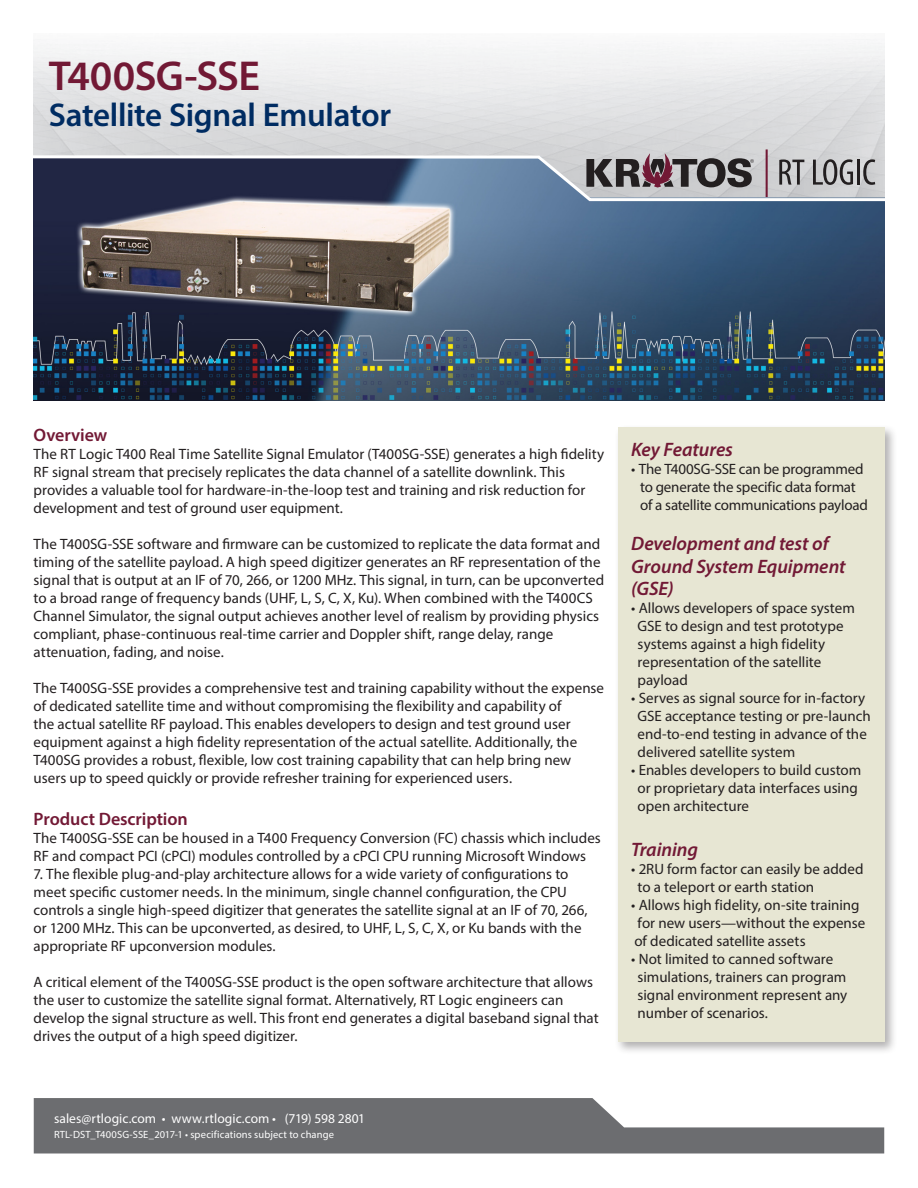
<style>
.page{position:relative;width:918px;height:1188px;background:#fff}
.page>*{position:absolute;margin:0;border:0;box-sizing:border-box;transform-origin:0 0}
.Main_Title{font:600 42px "Myriad Pro";letter-spacing:-.015em;color:#721935}
.SubTitle{font:600 33px "Myriad Pro";letter-spacing:-.01em;color:#002c62}
.Box_Title{font:italic 600 19.5px/22.5px "Myriad Pro";letter-spacing:-.005em;color:#721935}
.Heading_1{font:600 18px "Myriad Pro";letter-spacing:-.005em;color:#721935}
.Body_Text{font:15px/18px "Myriad Pro";color:#231f20}
.Footer9{font:13.5px "Myriad Pro";letter-spacing:.005em;color:#fff}
.t1{font:10.5px "Myriad Pro";letter-spacing:.01em;color:#fff}
</style>
<div class="page">
<svg style="left:34px;top:1098px;width:850px;height:56px;fill:#6c6d70"></svg>
<hr style="left:766px;top:149px;width:2px;height:48px;background:#721935">
<div style="left:614px;top:424px;width:283px;height:631px;background:#231f20;opacity:.35"></div>
<div style="left:618px;top:428px;width:266px;height:614px;background:#e7e6d3"></div>
<img style="left:34px;top:203px;width:850px;height:197px">
<svg style="left:33px;top:153px;width:852px;height:50px"></svg>
<p class="Main_Title" style="left:49px;top:50px;width:213px">T400SG-SSE</p>
<p class="SubTitle" style="left:49px;top:94px;width:344px">Satellite Signal Emulator</p>
<p class="Heading_1" style="left:34px;top:424px;width:75px">Overview</p>
<p class="Body_Text" style="left:34px;top:445px;width:572px">The RT Logic T400 Real Time Satellite Signal Emulator (T400SG-SSE) generates a high fidelity RF signal stream that precisely replicates the data channel of a satellite downlink. This provides a valuable tool for hardware-in-the-loop test and training and risk reduction for development and test of ground user equipment.</p>
<p class="Body_Text" style="left:34px;top:535px;width:572px">The T400SG-SSE software and firmware can be customized to replicate the data format and timing of the satellite payload. A high speed digitizer generates an RF representation of the signal that is output at an IF of 70, 266, or 1200 MHz. This signal, in turn, can be upconverted to a broad range of frequency bands (UHF, L, S, C, X, Ku). When combined with the T400CS Channel Simulator, the signal output achieves another level of realism by providing physics compliant, phase-continuous real-time carrier and Doppler shift, range delay, range attenuation, fading, and noise.</p>
<p class="Body_Text" style="left:34px;top:679px;width:572px">The T400SG-SSE provides a comprehensive test and training capability without the expense of dedicated satellite time and without compromising the flexibility and capability of<br>the actual satellite RF payload. This enables developers to design and test ground user equipment against a high fidelity representation of the actual satellite. Additionally, the T400SG provides a robust, flexible, low cost training capability that can help bring new users up to speed quickly or provide refresher training for experienced users.</p>
<p class="Heading_1" style="left:34px;top:808px;width:156px">Product Description</p>
<p class="Body_Text" style="left:34px;top:829px;width:569px">The T400SG-SSE can be housed in a T400 Frequency Conversion (FC) chassis which includes<br>RF and compact PCI (cPCI) modules controlled by a cPCI CPU running Microsoft Windows</p>
<p class="Body_Text" style="left:34px;top:865px;width:556px">7. The flexible plug-and-play architecture allows for a wide variety of configurations to meet specific customer needs. In the minimum, single channel configuration, the CPU controls a single high-speed digitizer that generates the satellite signal at an IF of 70, 266, or 1200 MHz. This can be upconverted, as desired, to UHF, L, S, C, X, or Ku bands with the appropriate RF upconversion modules.</p>
<p class="Body_Text" style="left:34px;top:973px;width:567px">A critical element of the T400SG-SSE product is the open software architecture that allows the user to customize the satellite signal format. Alternatively, RT Logic engineers can develop the signal structure as well. This front end generates a digital baseband signal that drives the output of a high speed digitizer.</p>
<p class="Footer9" style="left:54px;top:1110px;width:313px">sales@rtlogic.com • www.rtlogic.com • (719) 598 2801</p>
<p class="t1" style="left:54px;top:1128px;width:282px">RTL-DST_T400SG-SSE_2017-1 • specifications subject to change</p>
<p class="Box_Title" style="left:631px;top:438px;width:103px">Key Features</p>
<p class="Body_Text" style="left:631px;top:460px;width:238px;text-align:center">• The T400SG-SSE can be programmed to generate the specific data format<br>of a satellite communications payload</p>
<p class="Box_Title" style="left:631px;top:532px;width:216px">Development and test of<br>Ground System Equipment (GSE)</p>
<p class="Body_Text" style="left:638px;top:599px;width:219px;text-indent:-6px">• Allows developers of space system<br>GSE to design and test prototype systems against a high fidelity representation of the satellite payload</p>
<p class="Body_Text" style="left:638px;top:689px;width:235px;text-indent:-6px">• Serves as signal source for in-factory GSE acceptance testing or pre-launch end-to-end testing in advance of the delivered satellite system</p>
<p class="Body_Text" style="left:638px;top:761px;width:225px;text-indent:-6px">• Enables developers to build custom or proprietary data interfaces using open architecture</p>
<p class="Box_Title" style="left:631px;top:838px;width:68px">Training</p>
<p class="Body_Text" style="left:638px;top:860px;width:227px;text-indent:-6px">• 2RU form factor can easily be added to a teleport or earth station</p>
<p class="Body_Text" style="left:631px;top:896px;width:236px">• Allows high fidelity, on-site training for new users—without the expense of dedicated satellite assets</p>
<p class="Body_Text" style="left:638px;top:950px;width:211px;text-indent:-6px">• Not limited to canned software simulations, trainers can program signal environment represent any number of scenarios.</p>
</div>
